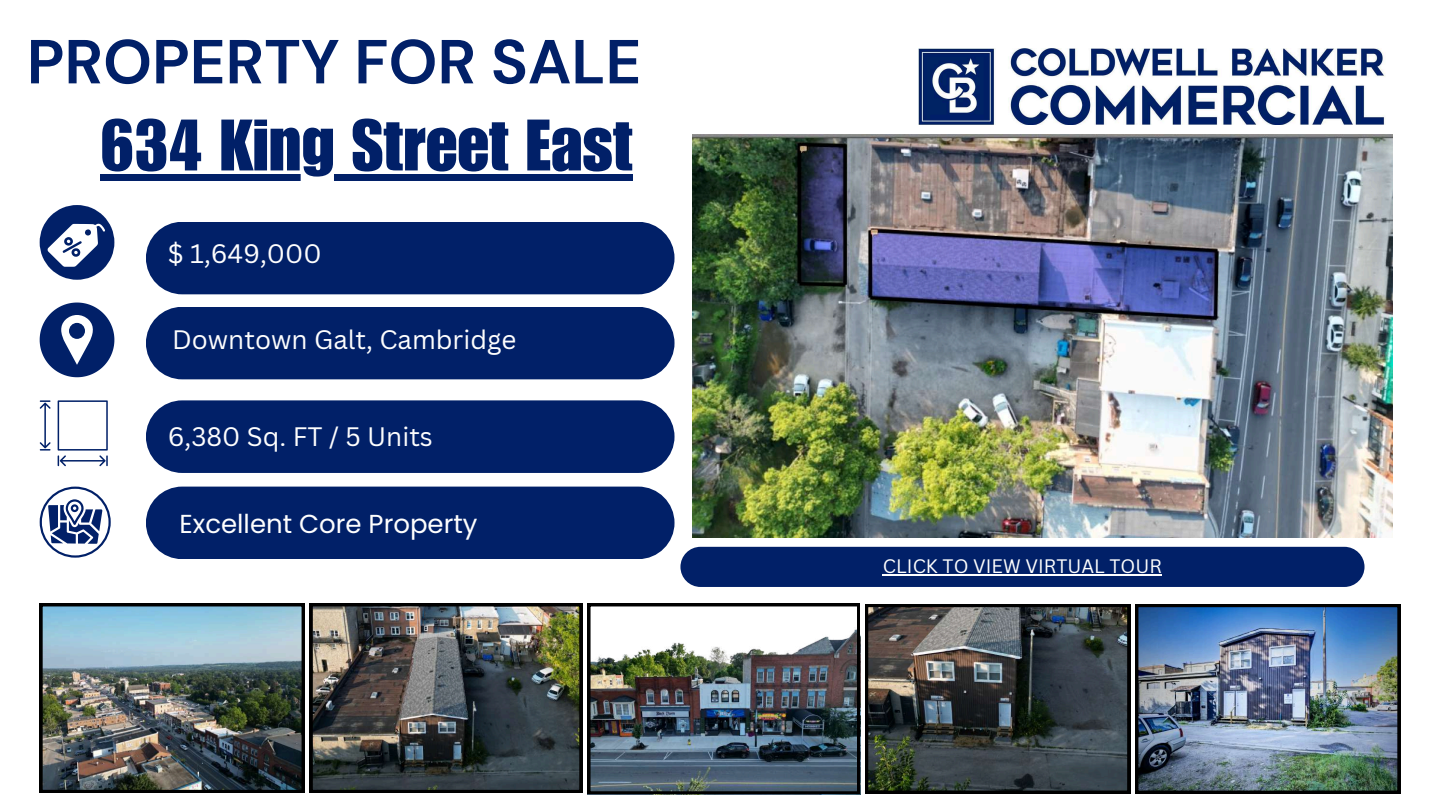
<style>
.page{position:relative;width:1440px;height:810px;background:#fff}
.page>*{position:absolute;margin:0;border:0;box-sizing:border-box;transform-origin:0 0}
.t1{font:71.2px "Impact LT Std";color:#012068}
.t2{font:700 62px "DM Sans";color:#012068}
.t3{font:26px "Canva Sans";color:#fefefe}
.t4{font:26px "Poppins";color:#fefefe}
.t5{font:19px "Canva Sans";color:#fefefe}
</style>
<div class="page">
<img style="left:310px;top:603px;width:272px;height:190px">
<img style="left:588px;top:603px;width:272px;height:191px">
<img style="left:1135px;top:604px;width:265px;height:190px">
<svg style="left:40px;top:205px;width:74px;height:75px"></svg>
<svg style="left:40px;top:303px;width:74px;height:74px"></svg>
<svg style="left:40px;top:400px;width:11px;height:51px"></svg>
<svg style="left:58px;top:400px;width:50px;height:66px"></svg>
<svg style="left:40px;top:487px;width:71px;height:71px"></svg>
<div style="left:146px;top:222px;width:529px;height:72px;background:#012068;border-radius:36px"></div>
<img style="left:918px;top:49px;width:468px;height:76px">
<img style="left:40px;top:603px;width:264px;height:190px">
<div style="left:146px;top:400px;width:529px;height:73px;background:#012068;border-radius:36px"></div>
<div style="left:146px;top:487px;width:529px;height:72px;background:#012068;border-radius:36px"></div>
<div style="left:146px;top:307px;width:529px;height:72px;background:#012068;border-radius:36px"></div>
<img style="left:865px;top:604px;width:265px;height:190px">
<img style="left:692px;top:135px;width:701px;height:402px">
<div style="left:680px;top:547px;width:684px;height:40px;background:#012068;border-radius:20px"></div>
<hr style="left:883px;top:575px;width:279px;height:1px;background:#fefefe">
<div style="left:100px;top:174px;width:533px;height:7px;background:#012068"></div>
<h2 class="t2" style="left:27px;top:22px;width:616px">PROPERTY FOR SALE</h2>
<h1 class="t1" style="left:100px;top:120px;width:534px">634 King Street East</h1>
<p class="t3" style="left:168px;top:235px;width:155px">$ 1,649,000</p>
<p class="t3" style="left:172px;top:321px;width:346px">Downtown Galt, Cambridge</p>
<p class="t3" style="left:168px;top:418px;width:266px">6,380 Sq. FT / 5 Units</p>
<p class="t4" style="left:180px;top:506px;width:299px">Excellent Core Property</p>
<p class="t5" style="left:883px;top:553px;width:281px">CLICK TO VIEW VIRTUAL TOUR</p>
</div>
